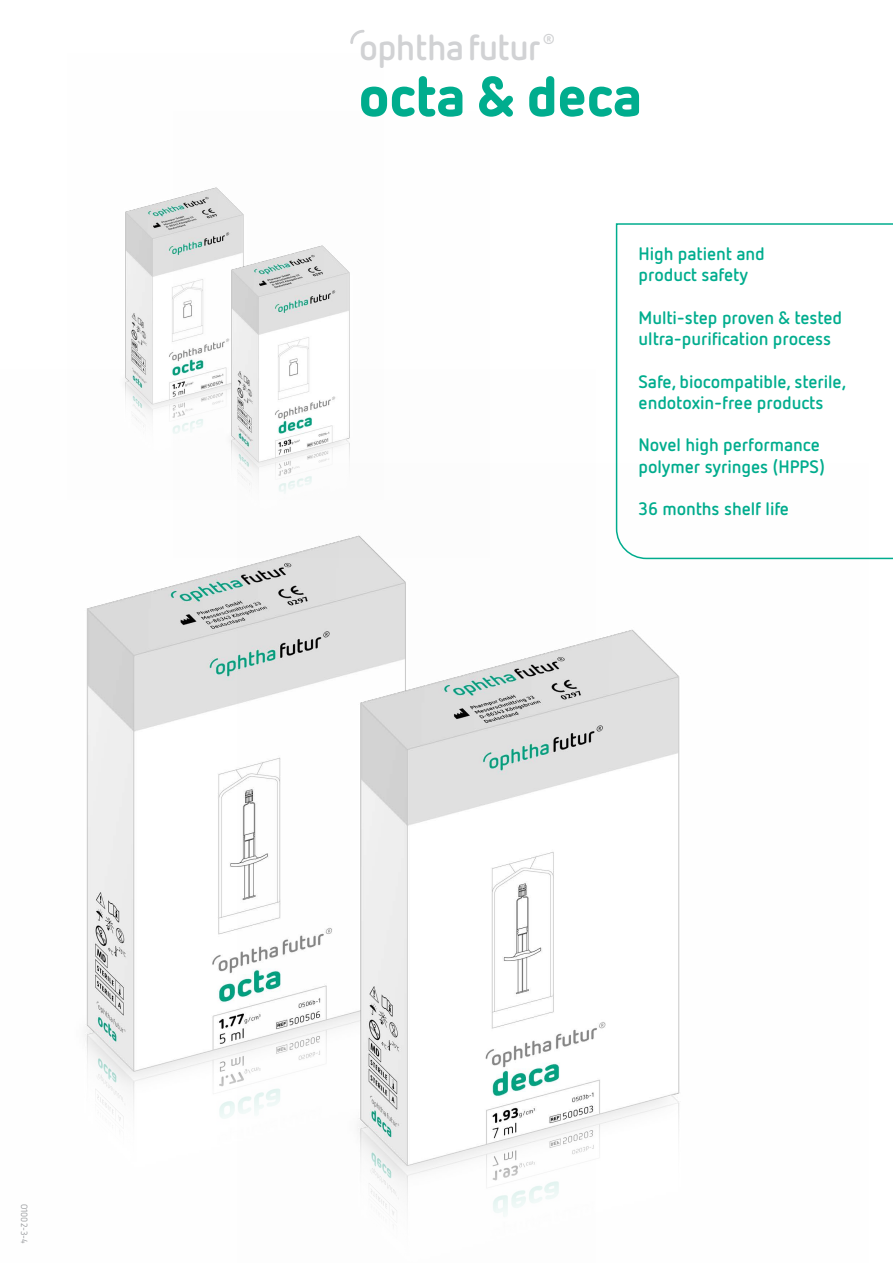
<style>
.page{position:relative;width:893px;height:1263px;background:#fff}
.page>*{position:absolute;margin:0;border:0;box-sizing:border-box;transform-origin:0 0}
.t1{font:900 56.25px "Netto Pro";letter-spacing:-.005em;color:#00ad8e}
.t2{font:700 36px "Netto Pro";letter-spacing:-.02em;color:#d1d2d4}
.t3{font:700 18px/21.3px "Netto Pro";letter-spacing:-.005em;color:#00ad8e}
.t4{font:700 14.4px "Netto Pro";color:#d1d2d4}
.t5{font:9px "Netto Pro";letter-spacing:-.005em;color:#939598}
</style>
<div class="page">
<svg style="left:350px;top:30px;width:14px;height:14px"></svg>
<svg style="left:615px;top:223px;width:278px;height:337px"></svg>
<img style="left:85px;top:568px;width:152px;height:553px">
<img style="left:125px;top:199px;width:48px;height:232px">
<img style="left:173px;top:187px;width:177px;height:276px">
<img style="left:237px;top:463px;width:631px;height:754px">
<p class="t5" style="left:30px;top:1204px;width:42px;rotate:90deg">O1002-3-4</p>
<h2 class="t2" style="left:359px;top:23px;width:183px">ophthafutur</h2>
<p class="t4" style="left:543px;top:30px;width:14px">®</p>
<h1 class="t1" style="left:359px;top:57px;width:285px">octa &amp; deca</h1>
<p class="t3" style="left:639px;top:242px;width:128px">High patient and product safety</p>
<p class="t3" style="left:639px;top:306px;width:205px">Multi-step proven &amp; tested ultra-purification process</p>
<p class="t3" style="left:639px;top:370px;width:209px">Safe, biocompatible, sterile, endotoxin-free products</p>
<p class="t3" style="left:639px;top:433px;width:188px">Novel high performance polymer syringes (HPPS)</p>
<p class="t3" style="left:639px;top:497px;width:152px">36 months shelf life</p>
</div>
